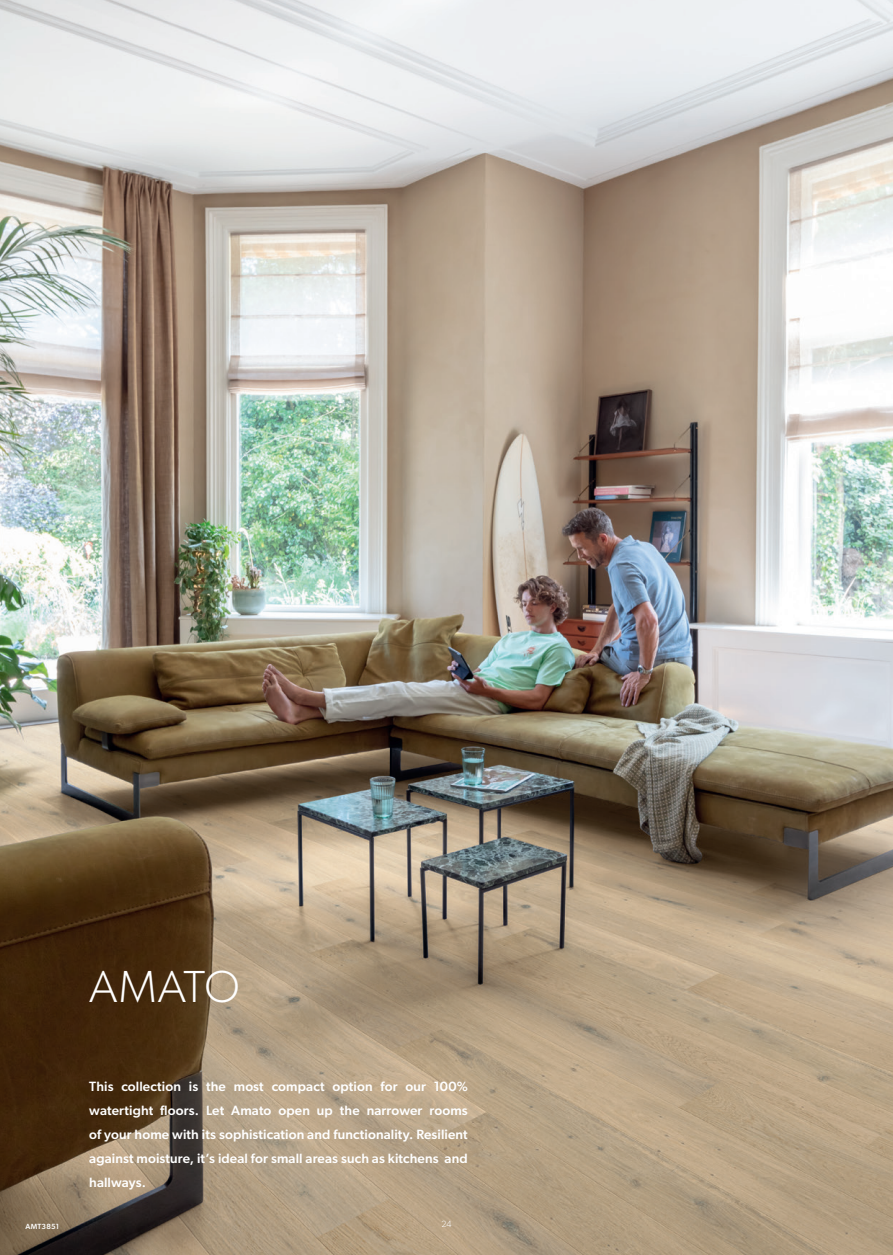
<style>
.page{position:relative;width:893px;height:1255px;background:#fff}
.page>*{position:absolute;margin:0;border:0;box-sizing:border-box;transform-origin:0 0}
.t1{font:300 45px "Gibson";color:#fff}
.Basistekst_medium_wit{font:500 13.5px/24px "Gibson";letter-spacing:.01em;color:#fff;text-align:justify}
.t2{font:300 9px "Gibson";color:#fff}
.SKU{font:500 7.5px "Gibson";letter-spacing:.03em;color:#fff}
</style>
<div class="page">
<img style="left:0;top:0;width:893px;height:1254px">
<p class="t1" style="left:89px;top:959px;width:152px">AMATO</p>
<p class="SKU" style="left:26px;top:1222px;width:35px">AMT3851</p>
<p class="Basistekst_medium_wit" style="left:89px;top:1073px;width:380px">This collection is the most compact option for our 100% watertight floors. Let Amato open up the narrower rooms of your home with its sophistication and functionality. Resilient against moisture, it’s ideal for small areas such as kitchens and hallways.</p>
<p class="t2" style="left:441px;top:1217px;width:12px">24</p>
</div>
